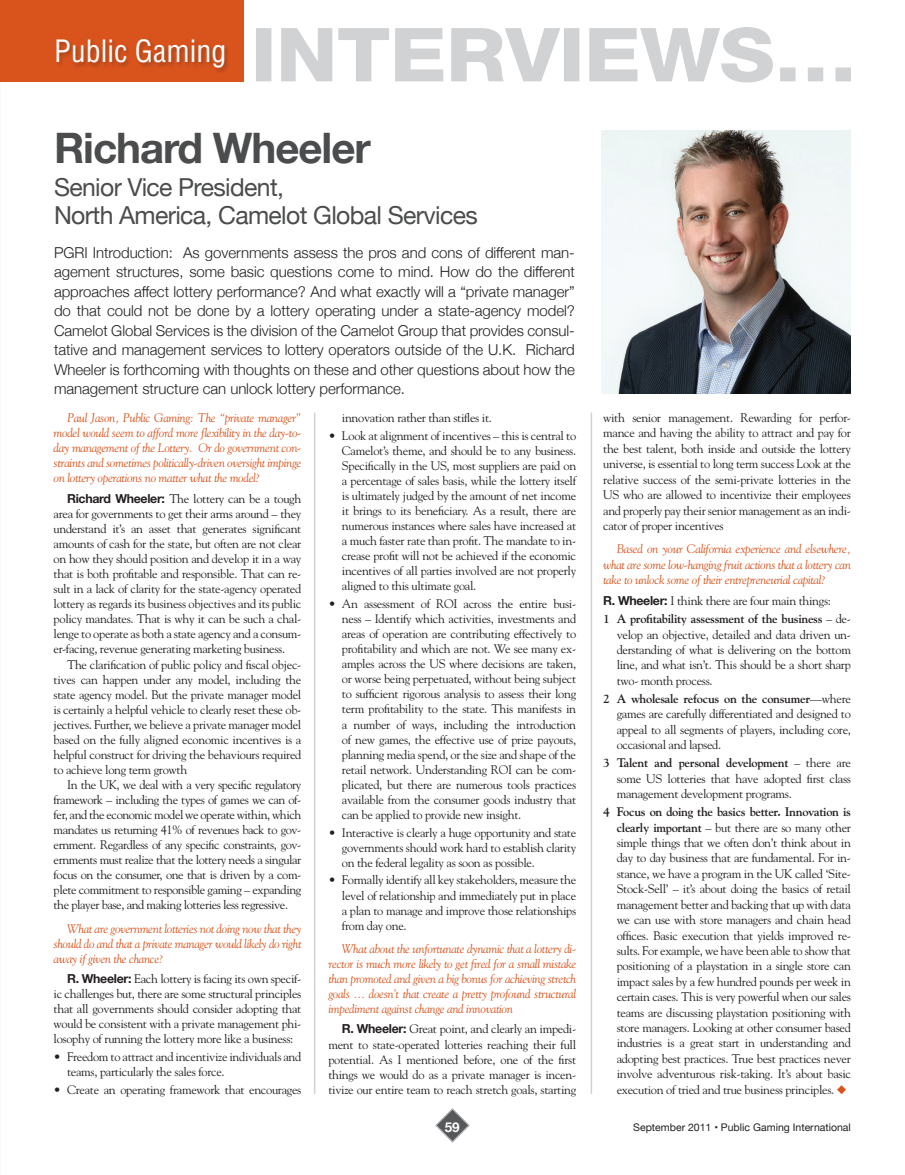
<style>
.page{position:relative;width:905px;height:1175px;background:#fff}
.page>*{position:absolute;margin:0;border:0;box-sizing:border-box;transform-origin:0 0}
.t1{font:700 42px "Helvetica Neue";letter-spacing:-.025em;color:#4b4c4d}
.t2{font:condensed 30px "Helvetica";color:#fff}
.t3{font:24.75px/28.5px "Helvetica Neue";letter-spacing:-.025em;color:#4b4c4d}
.t4{font:300 15px/19.5px "Helvetica Neue";letter-spacing:-.005em;color:#231f20;text-align:justify}
.t5{font:700 13.5px "Helvetica Neue";color:#fff}
.t6{font:12.3px/15px "Goudy";letter-spacing:-.025em;color:#231f20;text-align:justify}
.t7{font:italic 12.3px/15px "Goudy";letter-spacing:-.025em;color:#d9531c;text-align:justify}
.t8{font:700 12.3px/18.1px "Goudy";letter-spacing:-.025em;color:#231f20}
.t9{font:10.5px "Helvetica Neue";color:#231f20}
.s1{font-family:"Helvetica Neue";font-weight:700}
.s2{font-weight:700}
.s3{font-family:"Helvetica Neue"}
.s4{font-weight:400}
.s5{color:#d9531c}
</style>
<div class="page">
<div style="left:0;top:0;width:243px;height:81px;background:#d9531c"></div>
<div style="left:56px;top:38px;width:174px;height:36px;background:#231f20;opacity:.3"></div>
<svg style="left:256px;top:27px;width:594px;height:55px"></svg>
<hr style="left:314px;top:412px;width:1px;height:682px;background:#d1d2d4">
<hr style="left:590px;top:412px;width:2px;height:682px;background:#d1d2d4">
<svg style="left:435px;top:1108px;width:35px;height:34px"></svg>
<img style="left:602px;top:130px;width:248px;height:263px">
<h2 class="t2" style="left:54px;top:33px;width:174px">Public Gaming</h2>
<h1 class="t1" style="left:54px;top:115px;width:318px">Richard Wheeler</h1>
<h3 class="t3" style="left:54px;top:174px;width:425px">Senior Vice President,<br>North America, Camelot Global Services</h3>
<p class="t4" style="left:54px;top:241px;width:522px">PGRI Introduction: As governments assess the pros and cons of different man&shy;agement structures, some basic questions come to mind. How do the different approaches affect lottery performance? And what exactly will a “private manager” do that could not be done by a lottery operating under a state-agency model?<br>Camelot Global Services is the division of the Camelot Group that provides consul&shy;tative and management services to lottery operators outside of the U.K. Richard Wheeler is forthcoming with thoughts on these and other questions about how the management structure can unlock lottery performance.</p>
<p class="t7" style="left:54px;top:410px;width:249px;text-indent:14px">Paul Jason, Public Gaming: The “private manager” model would seem to afford more flexibility in the day-to&shy;day management of the Lottery. Or do government con&shy;straints and sometimes politically-driven oversight impinge on lottery operations no matter what the model?</p>
<p class="t6" style="left:54px;top:491px;width:249px;text-indent:14px"><span class="s1">Richard Wheeler:</span> The lottery can be a tough area for governments to get their arms around – they understand it’s an asset that generates significant amounts of cash for the state, but often are not clear on how they should position and develop it in a way that is both profitable and responsible. That can re&shy;sult in a lack of clarity for the state-agency operated lottery as regards its business objectives and its public policy mandates. That is why it can be such a chal&shy;lenge to operate as both a state agency and a consum&shy;er-facing, revenue generating marketing business.</p>
<p class="t6" style="left:54px;top:656px;width:249px;text-indent:14px">The clarification of public policy and fiscal objec&shy;tives can happen under any model, including the state agency model. But the private manager model is certainly a helpful vehicle to clearly reset these ob&shy;jectives. Further, we believe a private manager model based on the fully aligned economic incentives is a helpful construct for driving the behaviours required to achieve long term growth</p>
<p class="t6" style="left:54px;top:776px;width:249px;text-indent:14px">In the UK, we deal with a very specific regulatory framework – including the types of games we can of&shy;fer, and the economic model we operate within, which mandates us returning 41% of revenues back to gov&shy;ernment. Regardless of any specific constraints, gov&shy;ernments must realize that the lottery needs a singular focus on the consumer, one that is driven by a com&shy;plete commitment to responsible gaming – expanding the player base, and making lotteries less regressive.</p>
<p class="t7" style="left:54px;top:920px;width:249px;text-indent:14px">What are government lotteries not doing now that they should do and that a private manager would likely do right away if given the chance?</p>
<p class="t6" style="left:54px;top:971px;width:249px;text-indent:14px"><span class="s1">R. Wheeler:</span> Each lottery is facing its own specif&shy;ic challenges but, there are some structural principles that all governments should consider adopting that would be consistent with a private management phi&shy;losophy of running the lottery more like a business:</p>
<p class="t6" style="left:67px;top:1049px;width:236px;text-indent:-14px"><span class="s2">•</span> Freedom to attract and incentivize individuals and teams, particularly the sales force.</p>
<p class="t6" style="left:54px;top:1081px;width:249px"><span class="s2">•</span> Create an operating framework that encourages</p>
<p class="t6" style="left:342px;top:410px;width:151px">innovation rather than stifles it.</p>
<p class="t6" style="left:342px;top:427px;width:236px;text-indent:-14px"><span class="s2">•</span> Look at alignment of incentives – this is central to Camelot’s theme, and should be to any business.<br>Specifically in the US, most suppliers are paid on a percentage of sales basis, while the lottery itself is ultimately judged by the amount of net income it brings to its beneficiary. As a result, there are numerous instances where sales have increased at a much faster rate than profit. The mandate to in&shy;crease profit will not be achieved if the economic incentives of all parties involved are not properly aligned to this ultimate goal.</p>
<p class="t6" style="left:342px;top:596px;width:236px;text-indent:-14px"><span class="s2">•</span> An assessment of ROI across the entire busi&shy;ness – Identify which activities, investments and areas of operation are contributing effectively to profitability and which are not. We see many ex&shy;amples across the US where decisions are taken, or worse being perpetuated, without being subject to sufficient rigorous analysis to assess their long term profitability to the state. This manifests in a number of ways, including the introduction of new games, the effective use of prize payouts, planning media spend, or the size and shape of the retail network. Understanding ROI can be com&shy;plicated, but there are numerous tools practices available from the consumer goods industry that can be applied to provide new insight.</p>
<p class="t6" style="left:342px;top:824px;width:236px;text-indent:-14px"><span class="s2">•</span> Interactive is clearly a huge opportunity and state governments should work hard to establish clarity on the federal legality as soon as possible.</p>
<p class="t6" style="left:342px;top:872px;width:236px;text-indent:-14px"><span class="s2">•</span> Formally identify all key stakeholders, measure the level of relationship and immediately put in place a plan to manage and improve those relationships from day one.</p>
<p class="t7" style="left:328px;top:940px;width:249px;text-indent:14px">What about the unfortunate dynamic that a lottery di&shy;rector is much more likely to get fired for a small mistake than promoted and given a big bonus for achieving stretch goals ... doesn’t that create a pretty profound structural impediment against change and innovation</p>
<p class="t6" style="left:328px;top:1021px;width:249px;text-indent:14px"><span class="s1">R. Wheeler:</span> Great point, and clearly an impedi&shy;ment to state-operated lotteries reaching their full potential. As I mentioned before, one of the first things we would do as a private manager is incen&shy;tivize our entire team to reach stretch goals, starting</p>
<p class="t6" style="left:603px;top:409px;width:249px;line-height:15.5px">with senior management. Rewarding for perfor&shy;mance and having the ability to attract and pay for the best talent, both inside and outside the lottery universe, is essential to long term success Look at the relative success of the semi-private lotteries in the US who are allowed to incentivize their employees and properly pay their senior management as an indi&shy;cator of proper incentives</p>
<p class="t7" style="left:603px;top:541px;width:249px;line-height:15.5px;text-indent:14px">Based on your California experience and elsewhere, what are some low-hanging fruit actions that a lottery can take to unlock some of their entrepreneurial capital?</p>
<p class="t8" style="left:603px;top:591px;width:249px"><span class="s3">R. Wheeler:</span> <span class="s4">I think there are four main things:<br></span>1 A profitability assessment of the business <span class="s4">– de-</span></p>
<p class="t6" style="left:616px;top:626px;width:236px;line-height:15.5px">velop an objective, detailed and data driven un&shy;derstanding of what is delivering on the bottom line, and what isn’t. This should be a short sharp two- month process.</p>
<p class="t6" style="left:616px;top:690px;width:236px;line-height:15.5px;text-indent:-14px"><span class="s2">2 A wholesale refocus on the consumer</span>—where games are carefully differentiated and designed to appeal to all segments of players, including core, occasional and lapsed.</p>
<p class="t6" style="left:616px;top:755px;width:236px;line-height:15.5px;text-indent:-14px"><span class="s2">3 Talent and personal development</span> – there are some US lotteries that have adopted first class management development programs.</p>
<p class="t6" style="left:616px;top:804px;width:236px;line-height:15.5px;text-indent:-14px"><span class="s2">4 Focus on doing the basics better. Innovation is clearly important</span> – but there are so many other simple things that we often don’t think about in day to day business that are fundamental. For in&shy;stance, we have a program in the UK called ‘Site-Stock-Sell’ – it’s about doing the basics of retail management better and backing that up with data we can use with store managers and chain head offices. Basic execution that yields improved re&shy;sults. For example, we have been able to show that positioning of a playstation in a single store can impact sales by a few hundred pounds per week in certain cases. This is very powerful when our sales teams are discussing playstation positioning with store managers. Looking at other consumer based industries is a great start in understanding and adopting best practices. True best practices never involve adventurous risk-taking. It’s about basic execution of tried and true business principles. <span class="s5">◆</span></p>
<p class="t5" style="left:444px;top:1116px;width:17px">59</p>
<p class="t9" style="left:633px;top:1119px;width:219px">September 2011 • Public Gaming International</p>
</div>
